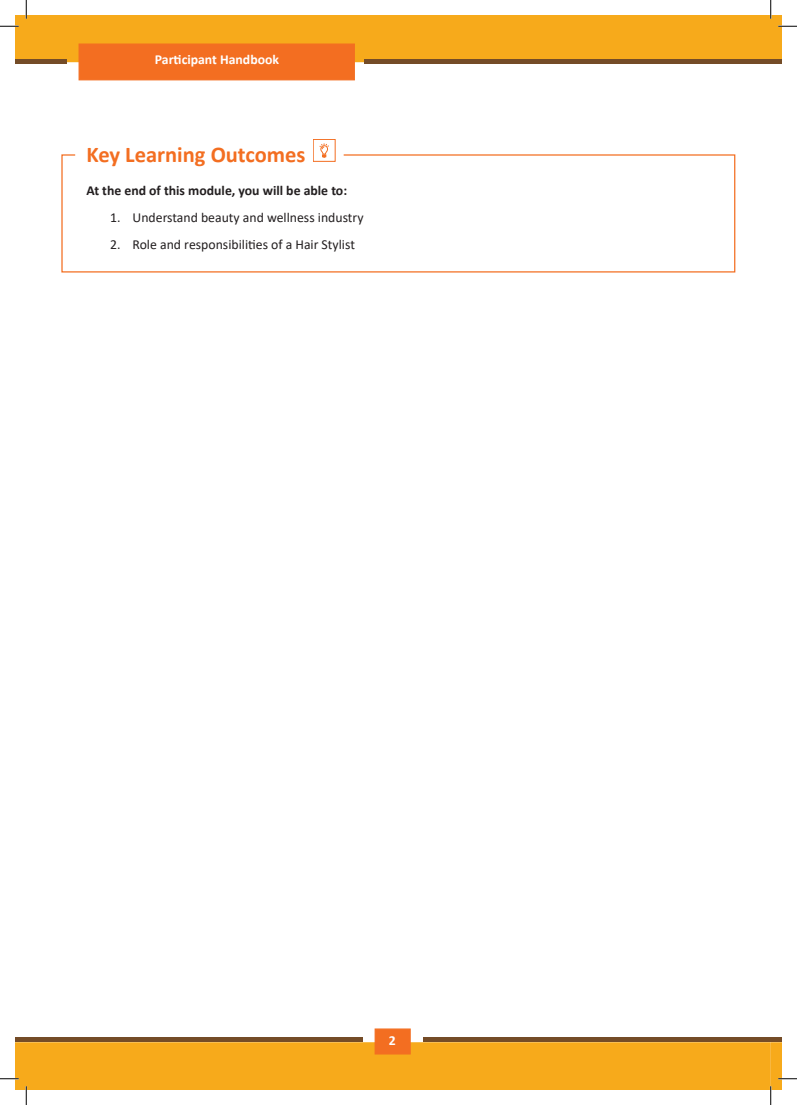
<style>
.page{position:relative;width:797px;height:1105px;background:#fff}
.page>*{position:absolute;margin:0;border:0;box-sizing:border-box;transform-origin:0 0}
.t1{font:700 22.5px "Calibri";color:#f36e21}
.t2{font:13.75px "Calibri";color:#231f20}
.Bullet{font:700 13.75px "Calibri";color:#231f20}
.t3{font:700 13.75px "Calibri";color:#fff}
</style>
<div class="page">
<div style="left:16px;top:1042px;width:754px;height:47px;background:#f7aa1b"></div>
<div style="left:374px;top:1028px;width:37px;height:26px;background:#f36e21;border:1px solid #f36e21"></div>
<div style="left:79px;top:44px;width:276px;height:36px;background:#f36e21"></div>
<hr style="left:16px;top:1037px;width:346px;height:4px;background:#744c27">
<hr style="left:423px;top:1037px;width:347px;height:4px;background:#744c27">
<hr style="left:770px;top:1037px;width:11px;height:4px;background:#744c27">
<hr style="left:365px;top:60px;width:406px;height:4px;background:#744c27">
<div style="left:16px;top:59px;width:51px;height:5px;background:#744c27"></div>
<hr style="left:770px;top:60px;width:11px;height:4px;background:#744c27">
<svg style="left:61px;top:154px;width:675px;height:119px"></svg>
<svg style="left:315px;top:143px;width:18px;height:17px"></svg>
<div style="left:313px;top:139px;width:22px;height:23px;border:1px solid #f36e21"></div>
<svg style="left:0;top:1078px;width:19px;height:1px"></svg>
<svg style="left:25px;top:1086px;width:2px;height:19px"></svg>
<svg style="left:0;top:0;width:797px;height:62px"></svg>
<svg style="left:770px;top:1042px;width:27px;height:63px"></svg>
<p class="t3" style="left:155px;top:50px;width:126px">Participant Handbook</p>
<p class="t1" style="left:86px;top:138px;width:220px">Key Learning Outcomes</p>
<p class="Bullet" style="left:86px;top:181px;width:262px">At the end of this module, you will be able to:</p>
<p class="t2" style="left:110px;top:208px;width:255px">1. Understand beauty and wellness industry</p>
<p class="t2" style="left:110px;top:234px;width:246px">2. Role and responsibilities of a Hair Stylist</p>
<p class="t3" style="left:389px;top:1030px;width:8px">2</p>
</div>
